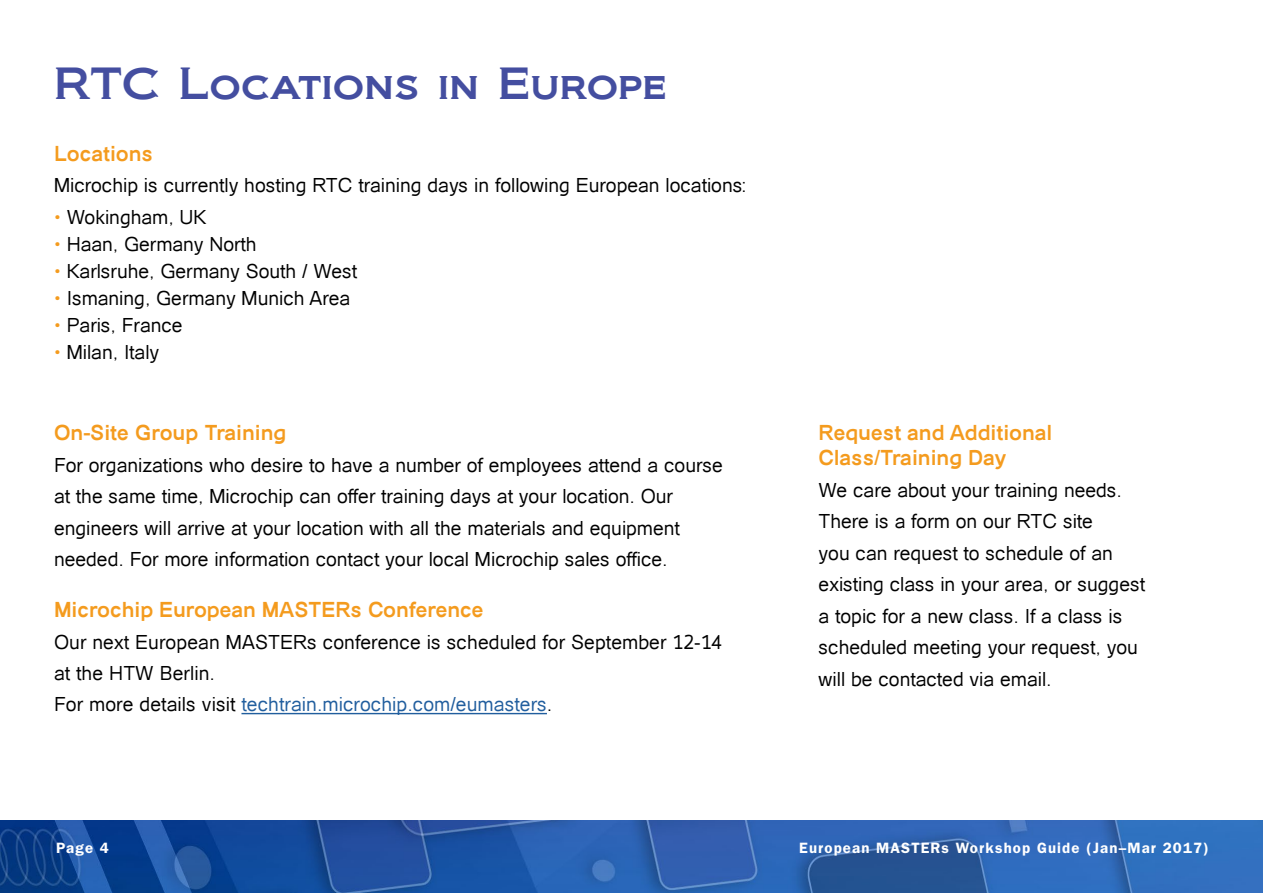
<style>
.page{position:relative;width:1263px;height:893px;background:#fff}
.page>*{position:absolute;margin:0;border:0;box-sizing:border-box;transform-origin:0 0}
.t1{font:42px "Biondi";color:#444ea0}
.t2{font:700 21px/25.2px "Catriel";color:#f49b1e}
.t3{font:19.5px/31.5px "Catriel";letter-spacing:-.005em;color:#000}
.t4{font:600 15px "ITC Franklin Gothic Std";letter-spacing:.075em;color:#fff}
.s1{color:#f49b1e}
.s2{color:#215e9e}
</style>
<div class="page">
<img style="left:0;top:821px;width:1263px;height:72px">
<hr style="left:241px;top:713px;width:306px;height:1px;background:#215e9e">
<h1 class="t1" style="left:54px;top:58px;width:615px">RTC Locations in Europe</h1>
<p class="t2" style="left:54px;top:141px;width:101px">Locations</p>
<p class="t3" style="left:54px;top:170px;width:693px">Microchip is currently hosting RTC training days in following European locations:</p>
<p class="t3" style="left:54px;top:201px;width:154px"><span class="s1">•</span> Wokingham, UK</p>
<p class="t3" style="left:54px;top:228px;width:204px"><span class="s1">•</span> Haan, Germany North</p>
<p class="t3" style="left:54px;top:255px;width:305px"><span class="s1">•</span> Karlsruhe, Germany South / West</p>
<p class="t3" style="left:54px;top:282px;width:298px"><span class="s1">•</span> Ismaning, Germany Munich Area</p>
<p class="t3" style="left:54px;top:309px;width:130px"><span class="s1">•</span> Paris, France</p>
<p class="t3" style="left:54px;top:336px;width:107px"><span class="s1">•</span> Milan, Italy</p>
<p class="t2" style="left:54px;top:420px;width:234px">On-Site Group Training</p>
<p class="t3" style="left:54px;top:449px;width:670px">For organizations who desire to have a number of employees attend a course at the same time, Microchip can offer training days at your location. Our engineers will arrive at your location with all the materials and equipment needed. For more information contact your local Microchip sales office.</p>
<p class="t2" style="left:54px;top:597px;width:431px">Microchip European MASTERs Conference</p>
<p class="t3" style="left:54px;top:626px;width:670px">Our next European MASTERs conference is scheduled for September 12-14 at the HTW Berlin.<br>For more details visit <span class="s2">techtrain.microchip.com/eumasters</span>.</p>
<p class="t2" style="left:819px;top:420px;width:235px">Request and Additional<br>Class/Training Day</p>
<p class="t3" style="left:819px;top:474px;width:328px">We care about your training needs.<br>There is a form on our RTC site<br>you can request to schedule of an existing class in your area, or suggest a topic for a new class. If a class is scheduled meeting your request, you will be contacted via email.</p>
<p class="t4" style="left:56px;top:839px;width:54px">Page 4</p>
<p class="t4" style="left:799px;top:839px;width:411px">European MASTERs Workshop Guide (Jan–Mar 2017)</p>
</div>
